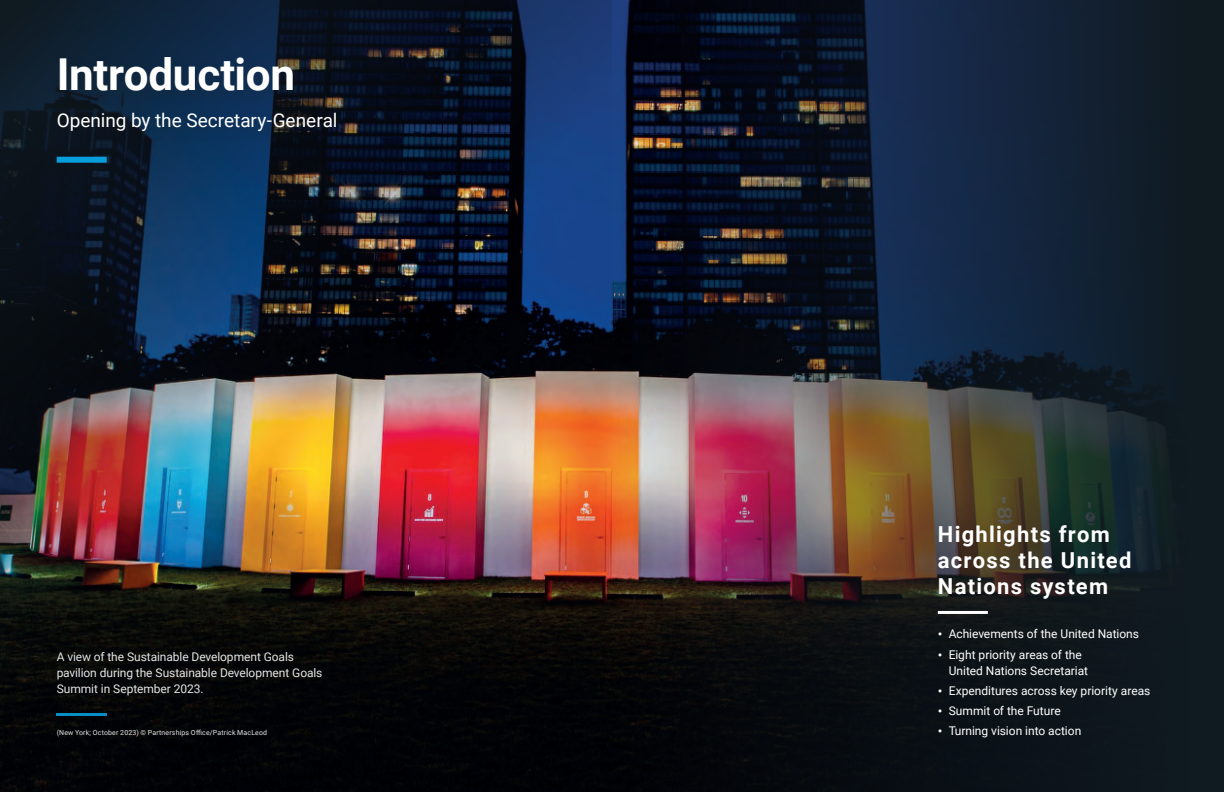
<style>
.page{position:relative;width:1224px;height:792px;background:#fff}
.page>*{position:absolute;margin:0;border:0;box-sizing:border-box;transform-origin:0 0}
.SA_section_opener_main_title{font:700 44px "Roboto";letter-spacing:-.005em;color:#fff}
.SA_section_opener_divider_title{font:700 22px/26px "Roboto";letter-spacing:.055em;color:#fff}
.SA_section_opener_sub-title{font:19px "Roboto";color:#fff}
.SA_section_opener_list{font:12px/16px "Roboto";letter-spacing:-.005em;color:#fff}
.t1{font:7px "Roboto";letter-spacing:.02em;color:#fff}
.s1{font-size:14px}
</style>
<div class="page">
<img style="left:612px;top:0;width:612px;height:792px">
<img style="left:0;top:0;width:612px;height:792px">
<hr style="left:57px;top:713px;width:50px;height:3px;background:#069edb">
<hr style="left:938px;top:611px;width:50px;height:3px;background:#fff">
<div style="left:49px;top:49px;width:304px;height:131px;background:#231f20;opacity:.25"></div>
<div style="left:57px;top:157px;width:50px;height:6px;background:#069edb"></div>
<h1 class="SA_section_opener_main_title" style="left:57px;top:43px;width:240px">Introduction</h1>
<h2 class="SA_section_opener_sub-title" style="left:57px;top:107px;width:282px">Opening by the Secretary-General</h2>
<p class="SA_section_opener_list" style="left:57px;top:649px;width:267px">A view of the Sustainable Development Goals pavilion during the Sustainable Development Goals<br>Summit in September 2023.</p>
<p class="t1" style="left:57px;top:728px;width:212px">(New York; October 2023) © Partnerships Office/Patrick MacLeod</p>
<h2 class="SA_section_opener_divider_title" style="left:938px;top:520px;width:195px">Highlights from across the United<br>Nations system</h2>
<p class="SA_section_opener_list" style="left:938px;top:626px;width:203px"><span class="s1">•</span> Achievements of the United Nations</p>
<p class="SA_section_opener_list" style="left:949px;top:646px;width:141px;text-indent:-11px"><span class="s1">•</span> Eight priority areas of the<br>United Nations Secretariat</p>
<p class="SA_section_opener_list" style="left:938px;top:682px;width:214px"><span class="s1">•</span> Expenditures across key priority areas</p>
<p class="SA_section_opener_list" style="left:938px;top:702px;width:124px"><span class="s1">•</span> Summit of the Future</p>
<p class="SA_section_opener_list" style="left:938px;top:723px;width:145px"><span class="s1">•</span> Turning vision into action</p>
</div>
